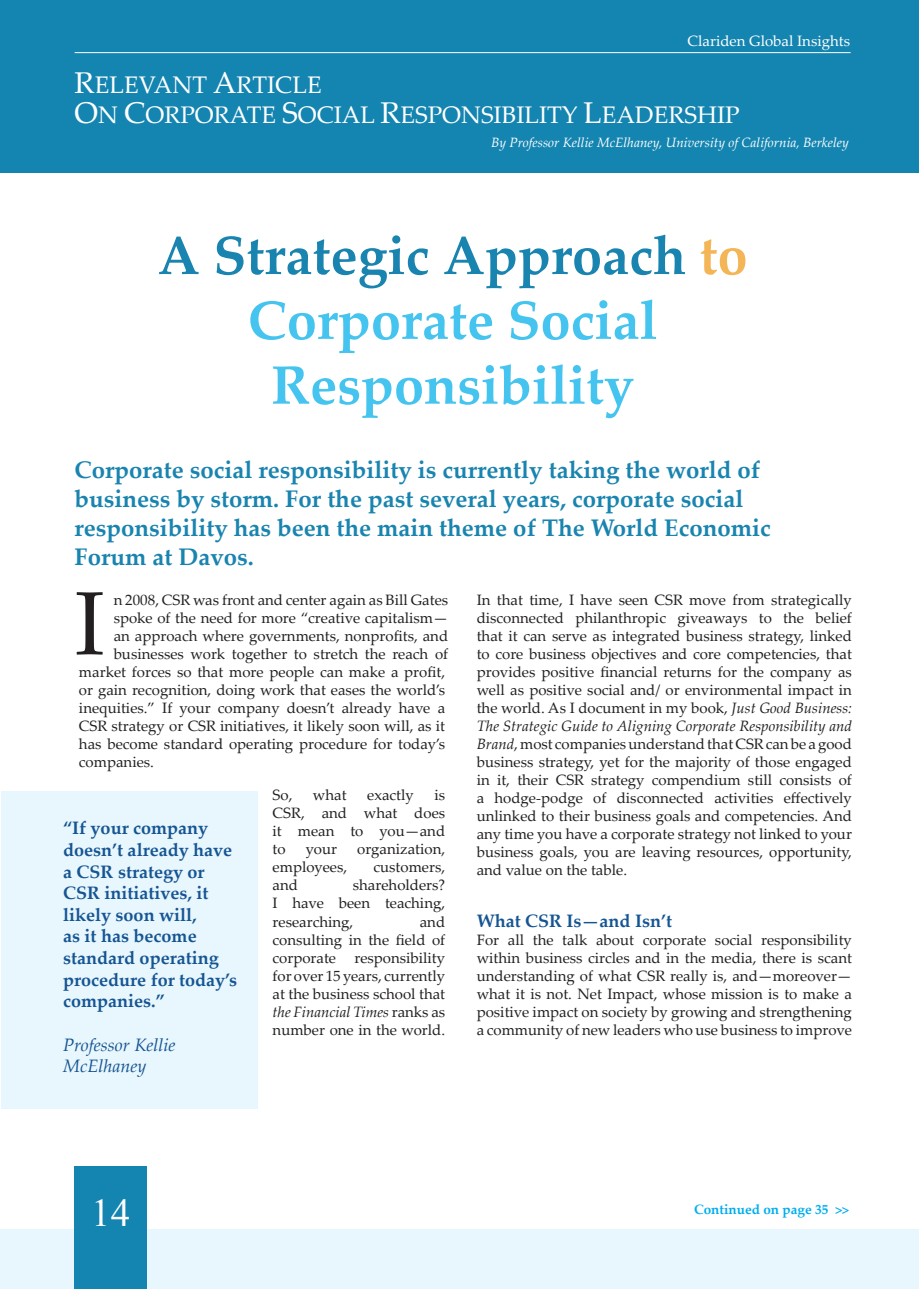
<style>
.page{position:relative;width:919px;height:1289px;background:#fff}
.page>*{position:absolute;margin:0;border:0;box-sizing:border-box;transform-origin:0 0}
.t1{font:90px "Palatino Linotype";color:#231f20}
.t2{font:700 54px/64.8px "Palatino Linotype";color:#45c4ef;text-align:center}
.t3{font:39px "Times New Roman";color:#fff}
.t4{font:700 24px/28.8px "Palatino Linotype";color:#1884af}
.t5{font:24px/30px "Palatino Linotype";color:#fff}
.t6{font:700 18px/21.6px "Palatino Linotype";color:#155593}
.t7{font:italic 18px/21.6px "Palatino Linotype";color:#155593}
.t8{font:15px/18px "Palatino Linotype";color:#231f20;text-align:justify}
.t9{font:15px "Palatino Linotype";color:#fff}
.t10{font:italic 13.5px "Palatino Linotype";color:#fff}
.t11{font:700 13.5px "Palatino Linotype";color:#00aeef}
.s1{font-size:30px}
.s2{color:#1884af}
.s3{color:#f4b556}
.s4{font-style:italic}
</style>
<div class="page">
<div style="left:0;top:0;width:918px;height:173px;background:#1484b0"></div>
<hr style="left:75px;top:52px;width:775px;height:1px;background:#fff">
<div style="left:0;top:1229px;width:918px;height:59px;background:#e8f6fd"></div>
<div style="left:75px;top:1166px;width:72px;height:122px;background:#1484b0"></div>
<div style="left:1px;top:792px;width:256px;height:317px;background:#e8f6fd"></div>
<p class="t9" style="left:687px;top:30px;width:164px">Clariden Global Insights</p>
<h3 class="t5" style="left:75px;top:68px;width:666px"><span class="s1">R</span>ELEVANT <span class="s1">A</span>RTICLE<br><span class="s1">O</span>N <span class="s1">C</span>ORPORATE <span class="s1">S</span>OCIAL <span class="s1">R</span>ESPONSIBILITY <span class="s1">L</span>EADERSHIP</h3>
<p class="t10" style="left:491px;top:132px;width:359px">By Professor Kellie McElhaney, University of California, Berkeley</p>
<h2 class="t2" style="left:158px;top:221px;width:591px"><span class="s2">A Strategic Approach</span> <span class="s3">to<br></span>Corporate Social<br>Responsibility</h2>
<h3 class="t4" style="left:74px;top:455px;width:698px">Corporate social responsibility is currently taking the world of business by storm. For the past several years, corporate social responsibility has been the main theme of The World Economic Forum at Davos.</h3>
<h1 class="t1" style="left:74px;top:559px;width:32px">I</h1>
<p class="t8" style="left:114px;top:590px;width:336px">n 2008, CSR was front and center again as Bill Gates</p>
<p class="t8" style="left:114px;top:608px;width:336px">spoke of the need for more “creative capitalism—</p>
<p class="t8" style="left:114px;top:626px;width:336px">an approach where governments, nonprofits, and</p>
<p class="t8" style="left:114px;top:644px;width:336px">businesses work together to stretch the reach of</p>
<p class="t8" style="left:79px;top:662px;width:367px">market forces so that more people can make a profit,</p>
<p class="t8" style="left:79px;top:680px;width:368px">or gain recognition, doing work that eases the world’s</p>
<p class="t8" style="left:79px;top:698px;width:367px">inequities.” If your company doesn’t already have a</p>
<p class="t8" style="left:79px;top:716px;width:368px">CSR strategy or CSR initiatives, it likely soon will, as it</p>
<p class="t8" style="left:79px;top:734px;width:367px">has become standard operating procedure for today’s</p>
<p class="t8" style="left:79px;top:752px;width:76px">companies.</p>
<p class="t8" style="left:272px;top:785px;width:21px">So,</p>
<p class="t8" style="left:313px;top:785px;width:35px">what</p>
<p class="t8" style="left:367px;top:785px;width:48px">exactly</p>
<p class="t8" style="left:272px;top:785px;width:174px;text-indent:162px">is CSR, and what does it mean to you—and to</p>
<p class="t6" style="left:63px;top:816px;width:176px">“If your company doesn’t already have a CSR strategy or<br>CSR initiatives, it likely soon will,<br>as it has become standard operating procedure for today’s companies.”</p>
<p class="t7" style="left:63px;top:1032px;width:114px">Professor Kellie<br>McElhaney</p>
<p class="t8" style="left:306px;top:839px;width:33px">your</p>
<p class="t8" style="left:357px;top:839px;width:89px">organization,</p>
<p class="t8" style="left:272px;top:857px;width:76px">employees,</p>
<p class="t8" style="left:373px;top:857px;width:73px">customers,</p>
<p class="t8" style="left:272px;top:875px;width:27px">and</p>
<p class="t8" style="left:272px;top:875px;width:174px;text-indent:80px">shareholders?<br>I have been teaching, researching,</p>
<p class="t8" style="left:272px;top:911px;width:174px;text-indent:147px">and consulting in the field of corporate responsibility for over 15 years, currently at the business school that <span class="s4">the Financial Times</span> ranks as number one in the world.</p>
<p class="t8" style="left:476px;top:590px;width:377px">In that time, I have seen CSR move from strategically disconnected philanthropic giveaways to the belief that it can serve as integrated business strategy, linked to core business objectives and core competencies, that provides positive financial returns for the company as well as positive social and/ or environmental impact in the world. As I document in my book, <span class="s4">Just Good Business:<br>The Strategic Guide to Aligning Corporate Responsibility and Brand</span>, most companies understand that CSR can be a good business strategy, yet for the majority of those engaged in it, their CSR strategy compendium still consists of a hodge-podge of disconnected activities effectively unlinked to their business goals and competencies. And any time you have a corporate strategy not linked to your business goals, you are leaving resources, opportunity, and value on the table.</p>
<p class="t6" style="left:476px;top:909px;width:197px">What CSR Is—and Isn’t</p>
<p class="t8" style="left:476px;top:930px;width:377px">For all the talk about corporate social responsibility within business circles and in the media, there is scant understanding of what CSR really is, and—moreover— what it is not. Net Impact, whose mission is to make a positive impact on society by growing and strengthening a community of new leaders who use business to improve</p>
<h3 class="t3" style="left:91px;top:1186px;width:40px">14</h3>
<p class="t11" style="left:694px;top:1199px;width:156px">Continued on page 35 &gt;&gt;</p>
</div>
